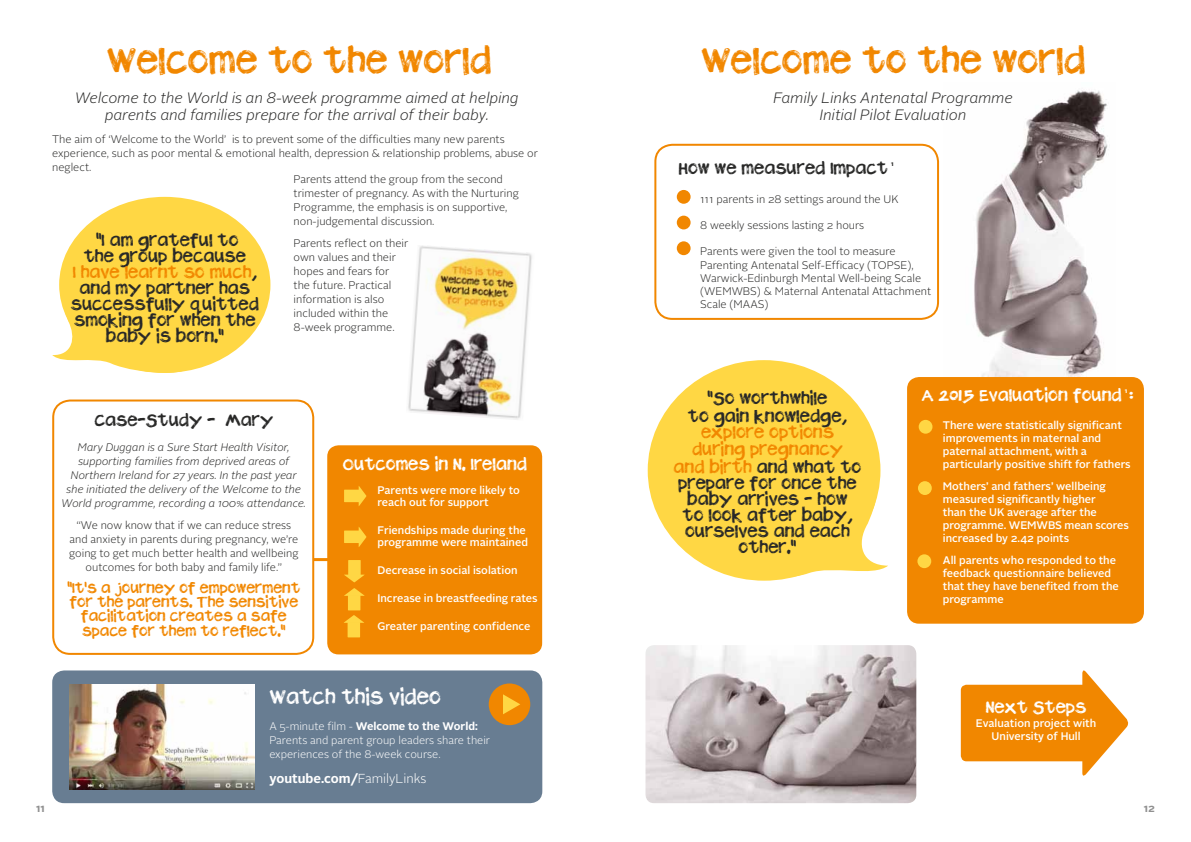
<style>
.page{position:relative;width:1191px;height:842px;background:#fff}
.page>*{position:absolute;margin:0;border:0;box-sizing:border-box;transform-origin:0 0}
.t1{font:700 32px "Plz Print Brush";color:#f18700}
.t2{font:700 18px "Plz Print Brush";color:#fff}
.t3{font:700 15px/16px "Plz Print Brush";color:#282827;text-align:center}
.t4{font:italic 300 15px/17px "Alright Sans";color:#282827;text-align:center}
.t5{font:700 15px "Plz Print Brush";color:#fff}
.t6{font:700 15px/17.8px "Plz Print Brush";color:#f18700;text-align:center}
.t7{font:700 13px/14.3px "Plz Print Brush";color:#f18700;text-align:center}
.t8{font:700 13px "Alright Sans";color:#fff}
.t9{font:300 11px/14px "Alright Sans";color:#282827}
.t10{font:500 11px/13px "Alright Sans";color:#fff}
.t11{font:italic 300 11px/14px "Alright Sans";color:#282827;text-align:center}
.t12{font:300 11px/14px "Alright Sans";color:#fff}
.t13{font:700 11px "Alright Sans";color:#909090}
.t14{font:700 6.4px "Alright Sans";color:#fff}
.t15{font:700 6.4px "Alright Sans";color:#282827}
.s1{color:#f18700}
.s2{font-weight:700}
.s3{font-weight:300}
.s4{color:#282827}
</style>
<div class="page">
<div style="left:327px;top:445px;width:215px;height:209px;background:#f18700;border-radius:11px"></div>
<hr style="left:307px;top:558px;width:54px;height:3px;background:#f18700">
<div style="left:344px;top:490px;width:15px;height:12px;background:#ffd744"></div>
<svg style="left:359px;top:486px;width:7px;height:20px"></svg>
<div style="left:344px;top:530px;width:15px;height:13px;background:#ffd744"></div>
<svg style="left:359px;top:527px;width:7px;height:20px"></svg>
<div style="left:348px;top:560px;width:13px;height:15px;background:#ffd744"></div>
<svg style="left:344px;top:575px;width:20px;height:7px"></svg>
<div style="left:348px;top:595px;width:12px;height:15px;background:#ffd744"></div>
<svg style="left:344px;top:588px;width:21px;height:8px"></svg>
<div style="left:347px;top:622px;width:13px;height:15px;background:#ffd744"></div>
<svg style="left:344px;top:615px;width:20px;height:8px"></svg>
<div style="left:52px;top:399px;width:262px;height:256px;border:2px solid #f18700;border-radius:17px"></div>
<div style="left:59px;top:197px;width:211px;height:176px;background:#ffd744;border-radius:50%"></div>
<svg style="left:52px;top:230px;width:169px;height:143px"></svg>
<div style="left:52px;top:670px;width:490px;height:133px;background:#687d92;border-radius:12px"></div>
<img style="left:70px;top:684px;width:184px;height:105px">
<div style="left:489px;top:683px;width:41px;height:42px;background:#f18700;border-radius:50%"></div>
<svg style="left:503px;top:694px;width:17px;height:20px"></svg>
<img style="left:408px;top:245px;width:124px;height:175px">
<img style="left:974px;top:90px;width:134px;height:287px">
<div style="left:907px;top:377px;width:237px;height:247px;background:#f18700;border-radius:12px"></div>
<div style="left:917px;top:554px;width:14px;height:14px;background:#ffd744;border-radius:50%"></div>
<div style="left:918px;top:420px;width:14px;height:14px;background:#ffd744;border-radius:50%"></div>
<div style="left:918px;top:481px;width:13px;height:14px;background:#ffd744;border-radius:50%"></div>
<div style="left:654px;top:144px;width:285px;height:176px;border:2px solid #f18700;border-radius:17px"></div>
<div style="left:960px;top:685px;width:127px;height:76px;background:#f18700;border-radius:6px"></div>
<svg style="left:1082px;top:670px;width:47px;height:106px"></svg>
<div style="left:647px;top:360px;width:233px;height:221px;background:#ffd744;border-radius:50%"></div>
<svg style="left:671px;top:410px;width:217px;height:171px"></svg>
<img style="left:645px;top:645px;width:271px;height:158px">
<div style="left:677px;top:190px;width:13px;height:14px;background:#f18700;border-radius:50%"></div>
<div style="left:677px;top:216px;width:13px;height:13px;background:#f18700;border-radius:50%"></div>
<div style="left:677px;top:241px;width:13px;height:14px;background:#f18700;border-radius:50%"></div>
<h1 class="t1" style="left:107px;top:42px;width:386px">WELCOME TO THE WORLD</h1>
<h3 class="t4" style="left:75px;top:89px;width:445px">Welcome to the World is an 8-week programme aimed at helping parents and families prepare for the arrival of their baby.</h3>
<p class="t9" style="left:52px;top:132px;width:487px">The aim of ‘Welcome to the World’ is to prevent some of the difficulties many new parents experience, such as poor mental &amp; emotional health, depression &amp; relationship problems, abuse or neglect.</p>
<p class="t9" style="left:294px;top:173px;width:227px">Parents attend the group from the second trimester of pregnancy. As with the Nurturing Programme, the emphasis is on supportive, non-judgemental discussion.</p>
<p class="t9" style="left:294px;top:237px;width:116px">Parents reflect on their own values and their hopes and fears for the future. Practical information is also included within the<br>8-week programme.</p>
<h3 class="t3" style="left:71px;top:234px;width:189px">“I AM GRATEFUL TO<br>THE GROUP BECAUSE<br><span class="s1">I HAVE LEARNT SO MUCH</span>,<br>AND MY PARTNER HAS<br>SUCCESSFULLY QUITTED<br>SMOKING FOR WHEN THE<br>BABY IS BORN.”</h3>
<h3 class="t3" style="left:94px;top:414px;width:180px">CASE-STUDY - MARY</h3>
<p class="t11" style="left:62px;top:441px;width:246px">Mary Duggan is a Sure Start Health Visitor, supporting families from deprived areas of Northern Ireland for 27 years. In the past year she initiated the delivery of the Welcome to the World programme, recording a 100% attendance.</p>
<p class="t9" style="left:69px;top:519px;width:231px;text-align:center">“We now know that if we can reduce stress and anxiety in parents during pregnancy, we’re going to get much better health and wellbeing outcomes for both baby and family life.”</p>
<p class="t7" style="left:67px;top:582px;width:234px">“IT’S A JOURNEY OF EMPOWERMENT<br>FOR THE PARENTS. THE SENSITIVE<br>FACILITATION CREATES A SAFE<br>SPACE FOR THEM TO REFLECT.”</p>
<h3 class="t5" style="left:343px;top:455px;width:185px">OUTCOMES IN N. IRELAND</h3>
<p class="t10" style="left:377px;top:484px;width:144px;line-height:12px">Parents were more likely to reach out for support</p>
<p class="t10" style="left:377px;top:524px;width:152px;line-height:12px">Friendships made during the programme were maintained</p>
<p class="t10" style="left:377px;top:564px;width:141px">Decrease in social isolation</p>
<p class="t10" style="left:377px;top:592px;width:162px">Increase in breastfeeding rates</p>
<p class="t10" style="left:377px;top:620px;width:155px">Greater parenting confidence</p>
<p class="t13" style="left:36px;top:801px;width:10px">11</p>
<h2 class="t2" style="left:269px;top:687px;width:173px">WATCH THIS VIDEO</h2>
<p class="t12" style="left:269px;top:719px;width:222px">A 5-minute film - <span class="s2">Welcome to the World:<br></span>Parents and parent group leaders share their experiences of the 8-week course.</p>
<p class="t8" style="left:269px;top:769px;width:158px">youtube.com/<span class="s3">FamilyLinks</span></p>
<h1 class="t1" style="left:701px;top:42px;width:386px">WELCOME TO THE WORLD</h1>
<h3 class="t4" style="left:773px;top:89px;width:241px">Family Links Antenatal Programme<br>Initial Pilot Evaluation</h3>
<h3 class="t3" style="left:679px;top:162px;width:211px">HOW WE MEASURED IMPACT</h3>
<p class="t15" style="left:891px;top:159px;width:4px">1</p>
<p class="t9" style="left:700px;top:192px;width:200px">111 parents in 28 settings around the UK</p>
<p class="t9" style="left:700px;top:218px;width:165px">8 weekly sessions lasting 2 hours</p>
<p class="t9" style="left:700px;top:245px;width:232px;line-height:13.2px">Parents were given the tool to measure Parenting Antenatal Self-Efficacy (TOPSE), Warwick-Edinburgh Mental Well-being Scale (WEMWBS) &amp; Maternal Antenatal Attachment Scale (MAAS)</p>
<h3 class="t3" style="left:688px;top:391px;width:161px;line-height:17.3px">“SO WORTHWHILE<br>TO GAIN KNOWLEDGE,</h3>
<h3 class="t6" style="left:673px;top:424px;width:189px">EXPLORE OPTIONS<br>DURING PREGNANCY<br>AND BIRTH <span class="s4">AND WHAT TO</span></h3>
<h3 class="t3" style="left:678px;top:477px;width:180px">PREPARE FOR ONCE THE<br>BABY ARRIVES - HOW<br>TO LOOK AFTER BABY,<br>OURSELVES AND EACH<br>OTHER.”</h3>
<h3 class="t5" style="left:921px;top:387px;width:202px">A 2015 EVALUATION FOUND</h3>
<p class="t14" style="left:1125px;top:386px;width:4px">1</p>
<h3 class="t5" style="left:1129px;top:387px;width:6px">:</h3>
<p class="t10" style="left:943px;top:419px;width:189px">There were statistically significant improvements in maternal and paternal attachment, with a particularly positive shift for fathers</p>
<p class="t10" style="left:943px;top:480px;width:187px">Mothers’ and fathers’ wellbeing measured significantly higher<br>than the UK average after the programme. WEMWBS mean scores increased by 2.42 points</p>
<p class="t10" style="left:943px;top:554px;width:177px">All parents who responded to the feedback questionnaire believed that they have benefited from the programme</p>
<h3 class="t5" style="left:986px;top:699px;width:102px">NEXT STEPS</h3>
<p class="t10" style="left:976px;top:716px;width:122px;text-align:center">Evaluation project with<br>University of Hull</p>
<p class="t13" style="left:1143px;top:801px;width:13px">12</p>
</div>
